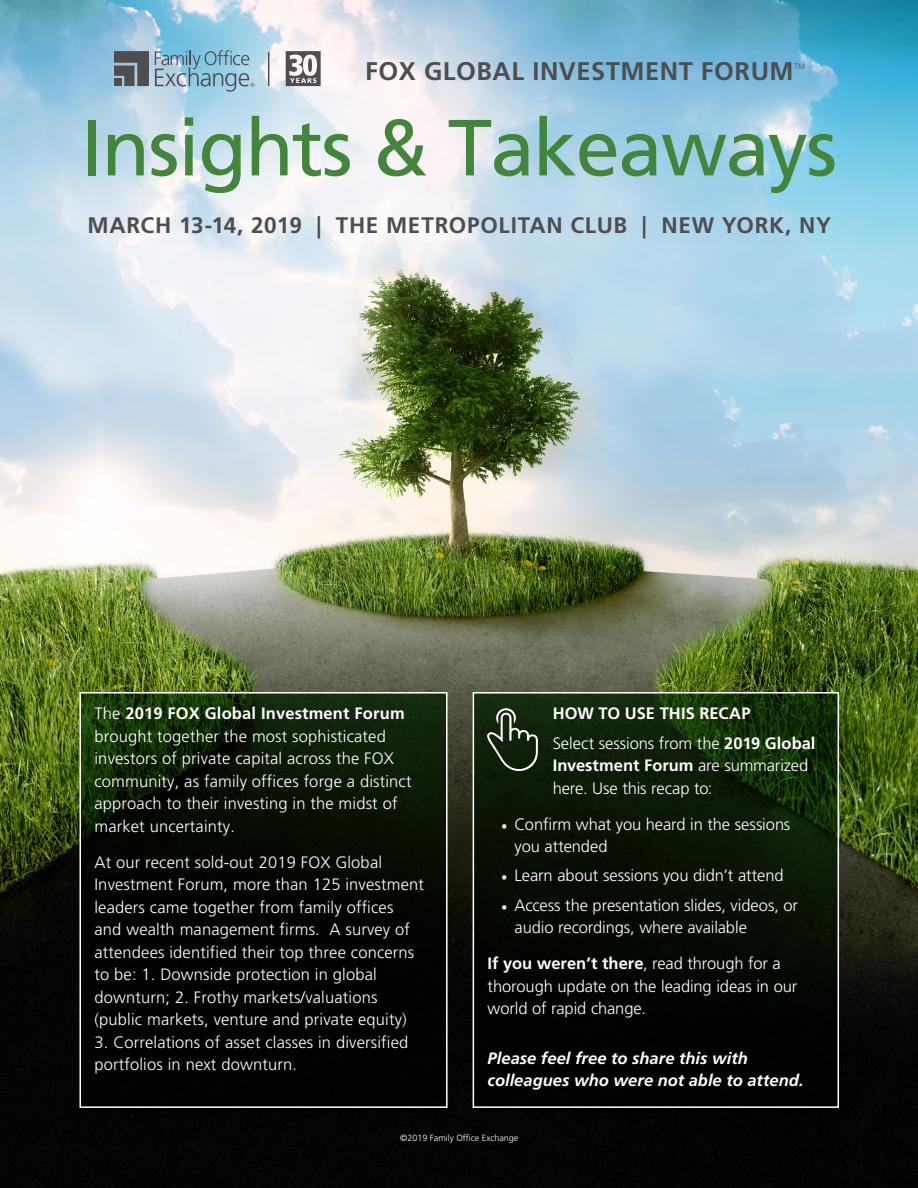
<style>
.page{position:relative;width:918px;height:1188px;background:#fff}
.page>*{position:absolute;margin:0;border:0;box-sizing:border-box;transform-origin:0 0}
.t1{font:79.5px "Frutiger LT";letter-spacing:-.02em;color:#42853b}
.t2{font:700 25.5px "Frutiger LT";letter-spacing:.02em;color:#4e4e50}
.t3{font:700 22.5px "Frutiger LT";letter-spacing:.03em;color:#4e4e50}
.Session_Description{font:300 16.5px/22.5px "Frutiger LT";letter-spacing:.01em;color:#fff}
.t4{font:italic 700 16.5px/22.5px "Frutiger LT";color:#fff}
.t5{font:700 16.5px "Frutiger LT";letter-spacing:.005em;color:#fff}
.t6{font:300 9px "Frutiger LT";color:#fff}
.t7{font:300 7.8px "Frutiger LT";color:#4e4e50}
.s1{font-weight:700}
.s2{font-family:"Minion Pro";font-weight:400}
</style>
<div class="page">
<img style="left:0;top:0;width:918px;height:1188px">
<svg style="left:79px;top:691px;width:369px;height:418px;background:#091006"></svg>
<svg style="left:286px;top:51px;width:35px;height:35px"></svg>
<svg style="left:155px;top:50px;width:99px;height:42px;background:#8eb6c9"></svg>
<hr style="left:268px;top:52px;width:1px;height:34px;background:#4e4e50">
<svg style="left:114px;top:51px;width:35px;height:51px;background:#78848c"></svg>
<svg style="left:472px;top:691px;width:368px;height:418px;background:#0b1407"></svg>
<img style="left:482px;top:707px;width:61px;height:64px">
<p class="t2" style="left:365px;top:57px;width:430px">FOX GLOBAL INVESTMENT FORUM</p>
<p class="t7" style="left:794px;top:61px;width:13px">TM</p>
<p class="t1" style="left:81px;top:101px;width:758px">Insights &amp; Takeaways</p>
<p class="t3" style="left:87px;top:212px;width:745px">MARCH 13-14, 2019 | THE METROPOLITAN CLUB | NEW YORK, NY</p>
<p class="Session_Description" style="left:94px;top:703px;width:319px">The <span class="s1">2019 FOX Global Investment Forum </span>brought together the most sophisticated investors of private capital across the FOX community, as family offices forge a distinct approach to their investing in the midst of market uncertainty.</p>
<p class="Session_Description" style="left:94px;top:851px;width:331px">At our recent sold-out 2019 FOX Global Investment Forum, more than 125 investment leaders came together from family offices and wealth management firms. A survey of attendees identified their top three concerns to be: 1. Downside protection in global downturn; 2. Frothy markets/valuations (public markets, venture and private equity)</p>
<p class="Session_Description" style="left:94px;top:1031px;width:315px">3. Correlations of asset classes in diversified portfolios in next downturn.</p>
<p class="t5" style="left:553px;top:704px;width:199px">HOW TO USE THIS RECAP</p>
<p class="Session_Description" style="left:553px;top:732px;width:264px">Select sessions from the <span class="s1">2019 Global<br>Investment Forum</span> are summarized here. Use this recap to:</p>
<p class="Session_Description" style="left:515px;top:813px;width:277px;text-indent:-14px"><span class="s2">•</span> Confirm what you heard in the sessions you attended</p>
<p class="Session_Description" style="left:501px;top:865px;width:284px"><span class="s2">•</span> Learn about sessions you didn’t attend</p>
<p class="Session_Description" style="left:515px;top:894px;width:285px;text-indent:-14px"><span class="s2">•</span> Access the presentation slides, videos, or audio recordings, where available</p>
<p class="Session_Description" style="left:488px;top:952px;width:311px"><span class="s1">If you weren’t there</span>, read through for a thorough update on the leading ideas in our world of rapid change.</p>
<p class="t4" style="left:488px;top:1047px;width:318px">Please feel free to share this with colleagues who were not able to attend.</p>
<p class="t6" style="left:400px;top:1133px;width:120px">©2019 Family Office Exchange</p>
</div>
